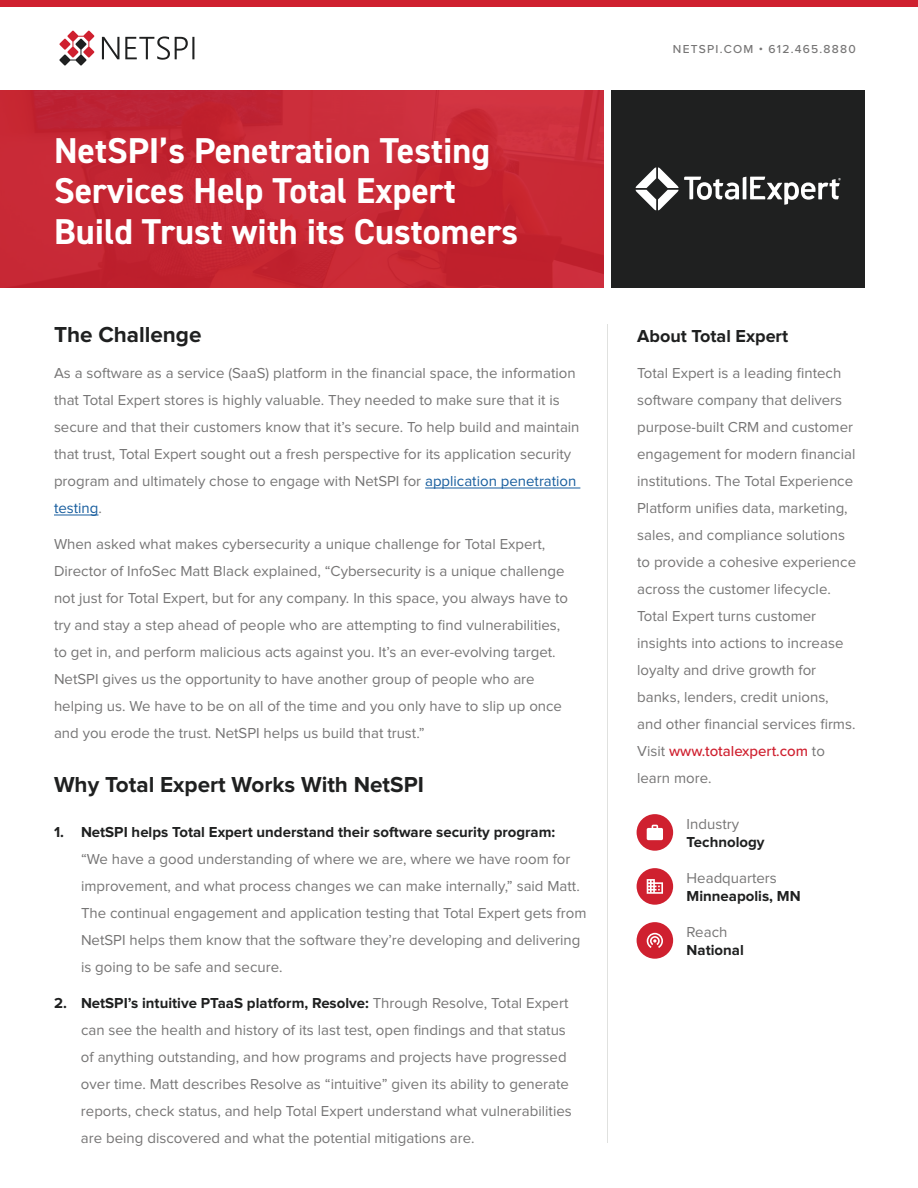
<style>
.page{position:relative;width:918px;height:1188px;background:#fff}
.page>*{position:absolute;margin:0;border:0;box-sizing:border-box;transform-origin:0 0}
.t1{font:700 36px/40.5px "DIN2014";color:#fff}
.t2{font:700 22.5px "Proxima Nova";color:#1f2020}
.t3{font:700 18px "Proxima Nova";color:#1f2020}
.t4{font:15px/27px "Proxima Nova";color:#767575}
.t5{font:700 15px "Proxima Nova";color:#1f2020}
.t6{font:500 12px "Proxima Nova";letter-spacing:.1em;color:#767575}
.s1{color:#175d9e}
.s2{font-weight:700;color:#1f2020}
.s3{font-weight:500;color:#cf202f}
</style>
<div class="page">
<img style="left:0;top:90px;width:604px;height:198px">
<div style="left:0;top:0;width:918px;height:7px;background:#cf202f"></div>
<svg style="left:59px;top:31px;width:35px;height:35px"></svg>
<svg style="left:102px;top:36px;width:92px;height:24px"></svg>
<div style="left:611px;top:90px;width:254px;height:198px;background:#1f2020"></div>
<svg style="left:636px;top:167px;width:205px;height:43px"></svg>
<hr style="left:425px;top:488px;width:155px;height:1px;background:#175d9e">
<hr style="left:54px;top:515px;width:45px;height:1px;background:#175d9e">
<div style="left:637px;top:814px;width:36px;height:37px;background:#cf202f;border-radius:50%"></div>
<svg style="left:647px;top:825px;width:16px;height:15px"></svg>
<div style="left:637px;top:868px;width:36px;height:37px;background:#cf202f;border-radius:50%"></div>
<svg style="left:647px;top:879px;width:16px;height:15px"></svg>
<div style="left:637px;top:922px;width:36px;height:37px;background:#cf202f;border-radius:50%"></div>
<svg style="left:647px;top:933px;width:16px;height:15px"></svg>
<hr style="left:607px;top:325px;width:1px;height:818px;background:#e0e1df">
<h1 class="t1" style="left:54px;top:129px;width:466px">NetSPI’s Penetration Testing<br>Services Help Total Expert<br>Build Trust with its Customers</h1>
<h2 class="t2" style="left:54px;top:324px;width:149px">The Challenge</h2>
<p class="t4" style="left:54px;top:360px;width:527px">As a software as a service (SaaS) platform in the financial space, the information that Total Expert stores is highly valuable. They needed to make sure that it is secure and that their customers know that it’s secure. To help build and maintain that trust, Total Expert sought out a fresh perspective for its application security program and ultimately chose to engage with NetSPI for <span class="s1">application penetration testing</span>.</p>
<p class="t4" style="left:54px;top:531px;width:515px">When asked what makes cybersecurity a unique challenge for Total Expert, Director of InfoSec Matt Black explained, “Cybersecurity is a unique challenge not just for Total Expert, but for any company. In this space, you always have to try and stay a step ahead of people who are attempting to find vulnerabilities, to get in, and perform malicious acts against you. It’s an ever-evolving target.<br>NetSPI gives us the opportunity to have another group of people who are helping us. We have to be on all of the time and you only have to slip up once and you erode the trust. NetSPI helps us build that trust.”</p>
<h2 class="t2" style="left:54px;top:774px;width:371px">Why Total Expert Works With NetSPI</h2>
<p class="t5" style="left:54px;top:825px;width:503px">1. NetSPI helps Total Expert understand their software security program:</p>
<p class="t4" style="left:81px;top:846px;width:507px">“We have a good understanding of where we are, where we have room for improvement, and what process changes we can make internally,” said Matt.<br>The continual engagement and application testing that Total Expert gets from NetSPI helps them know that the software they’re developing and delivering is going to be safe and secure.</p>
<p class="t4" style="left:81px;top:990px;width:492px;text-indent:-27px"><span class="s2">2. NetSPI’s intuitive PTaaS platform, Resolve:</span> Through Resolve, Total Expert can see the health and history of its last test, open findings and that status of anything outstanding, and how programs and projects have progressed over time. Matt describes Resolve as “intuitive” given its ability to generate reports, check status, and help Total Expert understand what vulnerabilities are being discovered and what the potential mitigations are.</p>
<p class="t6" style="left:673px;top:40px;width:184px">NETSPI.COM • 612.465.8880</p>
<p class="t3" style="left:637px;top:328px;width:153px">About Total Expert</p>
<p class="t4" style="left:637px;top:360px;width:220px">Total Expert is a leading fintech software company that delivers purpose-built CRM and customer engagement for modern financial institutions. The Total Experience<br>Platform unifies data, marketing, sales, and compliance solutions to provide a cohesive experience across the customer lifecycle.<br>Total Expert turns customer insights into actions to increase loyalty and drive growth for banks, lenders, credit unions, and other financial services firms.<br>Visit <span class="s3">www.totalexpert.com</span> to learn more.</p>
<p class="t4" style="left:687px;top:811px;width:54px">Industry</p>
<p class="t5" style="left:687px;top:835px;width:79px">Technology</p>
<p class="t4" style="left:687px;top:865px;width:92px">Headquarters</p>
<p class="t5" style="left:687px;top:889px;width:115px">Minneapolis, MN</p>
<p class="t4" style="left:687px;top:919px;width:42px">Reach</p>
<p class="t5" style="left:687px;top:943px;width:59px">National</p>
</div>
